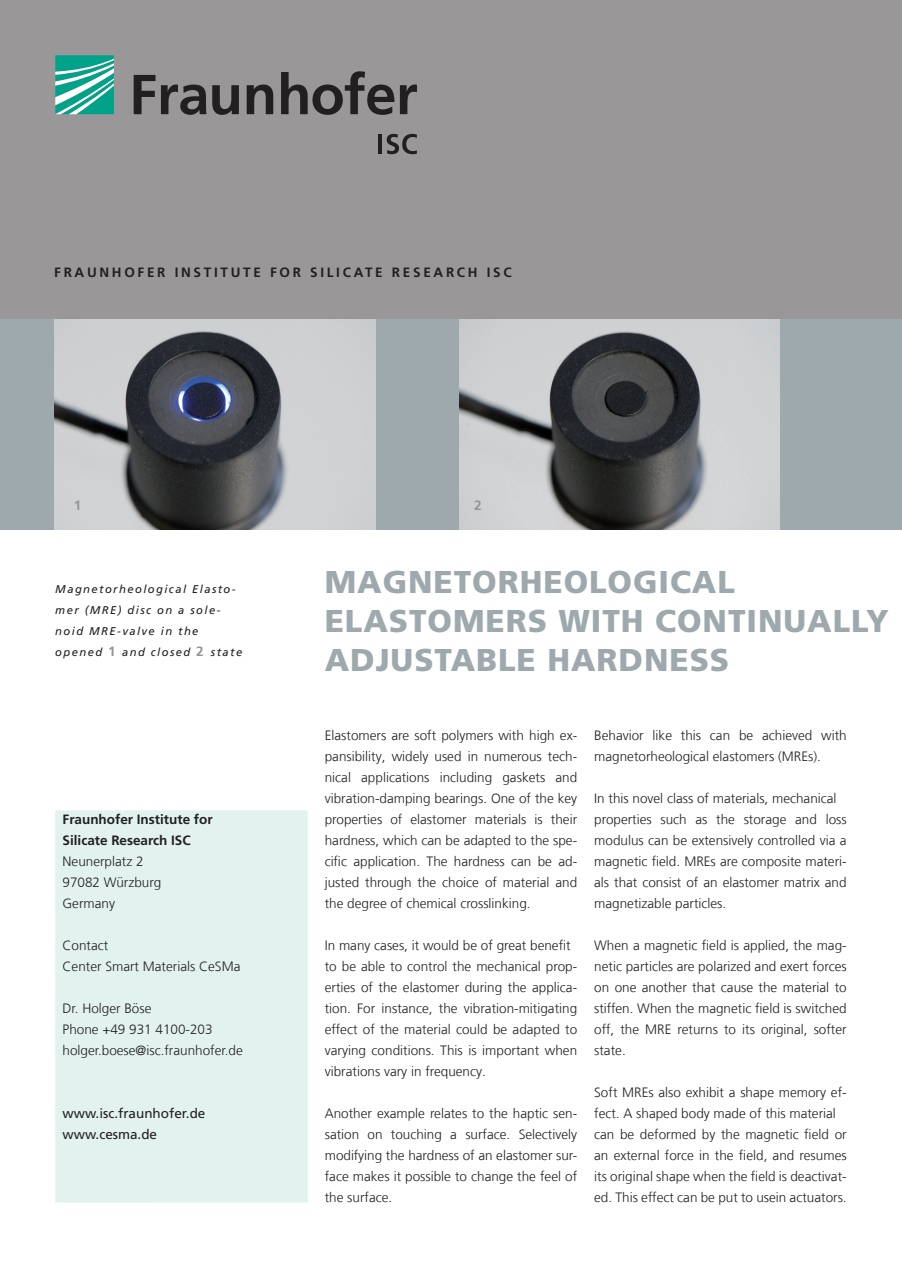
<style>
.page{position:relative;width:902px;height:1272px;background:#fff}
.page>*{position:absolute;margin:0;border:0;box-sizing:border-box;transform-origin:0 0}
.t1{font:900 31.5px/39px "Frutiger LT Com";letter-spacing:.03em;color:#9da9ad}
.t2{font:300 13.5px/21px "Frutiger LT Com";color:#231f20}
.t3{font:700 13.5px "Frutiger LT Com";letter-spacing:.2em;color:#231f20}
.t4{font:700 13.5px/21px "Frutiger LT Com";color:#231f20}
.t5{font:13.5px/21px "Frutiger LT Com";color:#231f20}
.t6{font:700 13.5px "Frutiger LT Com";color:#939598}
.t7{font:italic 11.25px/21px "Frutiger LT Com";letter-spacing:.125em;color:#231f20}
.s1{font-weight:700;font-style:normal;font-size:13.5px;color:#939598}
</style>
<div class="page">
<div style="left:0;top:0;width:901px;height:319px;background:#999798"></div>
<svg style="left:55px;top:55px;width:59px;height:59px;background:#4abba9"></svg>
<svg style="left:134px;top:71px;width:283px;height:44px"></svg>
<hr style="left:378px;top:134px;width:4px;height:20px;background:#231f20">
<svg style="left:386px;top:134px;width:31px;height:20px"></svg>
<div style="left:0;top:319px;width:901px;height:210px;background:#9da9ad"></div>
<div style="left:55px;top:810px;width:253px;height:392px;background:#e2f2ef"></div>
<img style="left:54px;top:319px;width:321px;height:210px">
<img style="left:459px;top:319px;width:320px;height:210px">
<p class="t3" style="left:54px;top:265px;width:459px">FRAUNHOFER INSTITUTE FOR SILICATE RESEARCH ISC</p>
<p class="t6" style="left:70px;top:496px;width:13px">11</p>
<p class="t6" style="left:474px;top:497px;width:9px">2</p>
<p class="t7" style="left:55px;top:578px;width:188px">Magnetorheological Elasto&shy;mer (MRE) disc on a sole&shy;noid MRE-valve in the opened <span class="s1">1</span> and closed <span class="s1">2</span> state</p>
<p class="t4" style="left:63px;top:808px;width:152px">Fraunhofer Institute for<br>Silicate Research ISC</p>
<p class="t2" style="left:63px;top:850px;width:100px">Neunerplatz 2<br>97082 Würzburg<br>Germany</p>
<p class="t2" style="left:63px;top:934px;width:179px">Contact<br>Center Smart Materials CeSMa</p>
<p class="t2" style="left:63px;top:997px;width:182px">Dr. Holger Böse<br>Phone +49 931 4100-203 holger.boese@isc.fraunhofer.de</p>
<p class="t5" style="left:63px;top:1102px;width:144px">www.isc.fraunhofer.de www.cesma.de</p>
<h1 class="t1" style="left:325px;top:563px;width:565px">MAGNETORHEOLOGICAL<br>ELASTOMERS WITH CONTINUALLY<br>ADJUSTABLE HARDNESS</h1>
<p class="t2" style="left:325px;top:724px;width:254px;text-align:justify">Elastomers are soft polymers with high ex&shy;pansibility, widely used in numerous tech&shy;nical applications including gaskets and vibration-damping bearings. One of the key properties of elastomer materials is their hardness, which can be adapted to the spe&shy;cific application. The hardness can be ad&shy;justed through the choice of material and the degree of chemical crosslinking.</p>
<p class="t2" style="left:325px;top:934px;width:254px">In many cases, it would be of great benefit to be able to control the mechanical prop&shy;erties of the elastomer during the applica&shy;tion. For instance, the vibration-mitigating effect of the material could be adapted to varying conditions. This is important when vibrations vary in frequency.</p>
<p class="t2" style="left:325px;top:1102px;width:254px;text-align:justify">Another example relates to the haptic sen&shy;sation on touching a surface. Selectively modifying the hardness of an elastomer sur&shy;face makes it possible to change the feel of the surface.</p>
<p class="t2" style="left:594px;top:724px;width:254px">Behavior like this can be achieved with magnetorheological elastomers (MREs).</p>
<p class="t2" style="left:594px;top:787px;width:254px">In this novel class of materials, mechanical properties such as the storage and loss modulus can be extensively controlled via a magnetic field. MREs are composite materi&shy;als that consist of an elastomer matrix and magnetizable particles.</p>
<p class="t2" style="left:594px;top:934px;width:254px;text-align:justify">When a magnetic field is applied, the mag&shy;netic particles are polarized and exert forces on one another that cause the material to stiffen. When the magnetic field is switched off, the MRE returns to its original, softer state.</p>
<p class="t2" style="left:594px;top:1081px;width:254px">Soft MREs also exhibit a shape memory ef&shy;fect. A shaped body made of this material can be deformed by the magnetic field or an external force in the field, and resumes its original shape when the field is deactivat&shy;ed. This effect can be put to usein actuators.</p>
</div>
